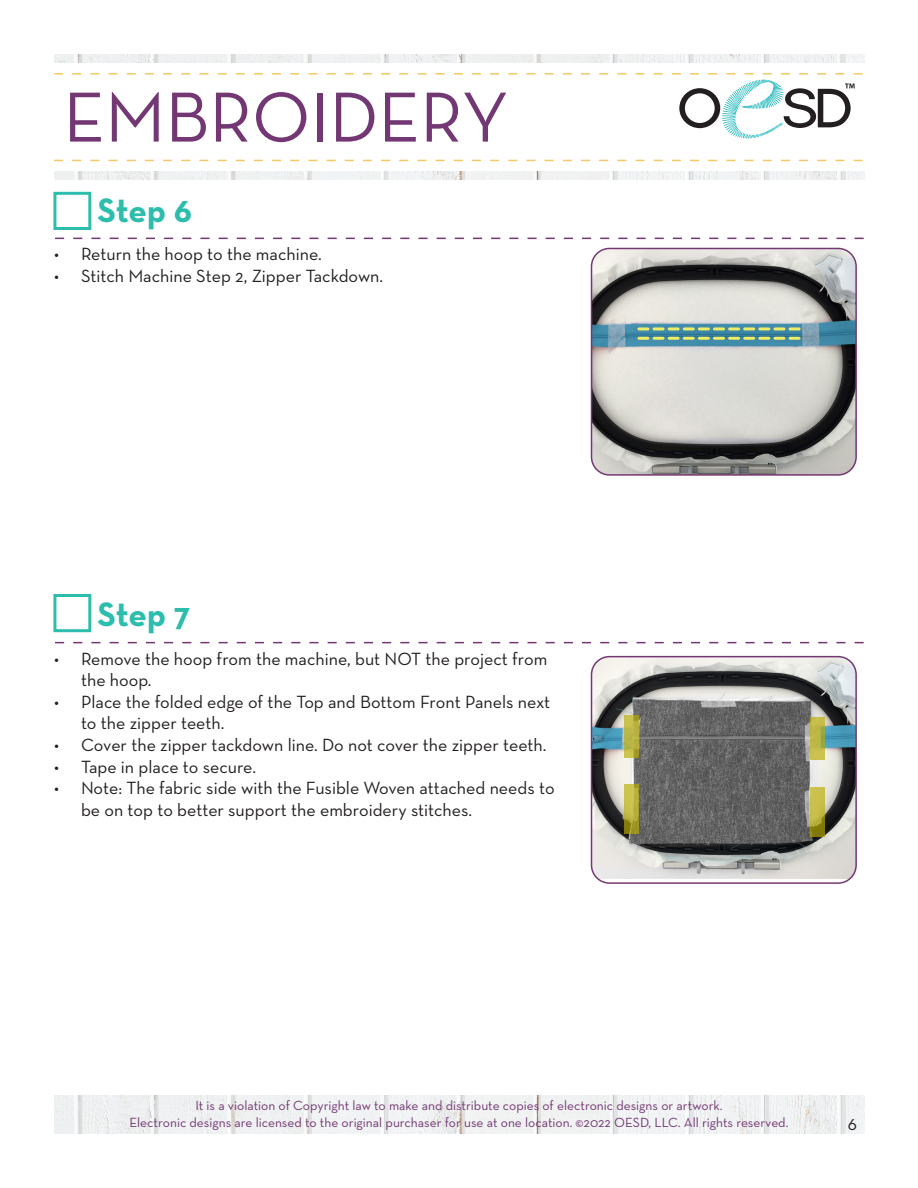
<style>
.page{position:relative;width:918px;height:1188px;background:#fff}
.page>*{position:absolute;margin:0;border:0;box-sizing:border-box;transform-origin:0 0}
.t1{font:72px "Neutra Text";color:#733873}
.t2{font:700 34.5px "Neutra Text";letter-spacing:-.01em;color:#2dbdad}
.t3{font:18px/21.6px "Neutra Text";color:#231f20}
.t4{font:13.5px "Neutra Text";color:#733873}
</style>
<div class="page">
<img style="left:54px;top:1096px;width:810px;height:38px">
<img style="left:54px;top:54px;width:810px;height:126px">
<div style="left:29px;top:63px;width:863px;height:108px;background:#fff"></div>
<svg style="left:54px;top:160px;width:809px;height:1px"></svg>
<svg style="left:54px;top:73px;width:809px;height:66px"></svg>
<svg style="left:55px;top:238px;width:809px;height:1px"></svg>
<img style="left:592px;top:248px;width:264px;height:225px">
<div style="left:591px;top:248px;width:266px;height:228px;border:2px solid #733873;border-radius:18px"></div>
<svg style="left:55px;top:642px;width:809px;height:1px"></svg>
<img style="left:592px;top:657px;width:262px;height:222px">
<div style="left:591px;top:656px;width:266px;height:228px;border:2px solid #733873;border-radius:18px"></div>
<div style="left:53px;top:192px;width:38px;height:38px;border:3px solid #2dbdad"></div>
<div style="left:53px;top:594px;width:38px;height:38px;border:3px solid #2dbdad"></div>
<svg style="left:639px;top:327px;width:160px;height:3px"></svg>
<svg style="left:639px;top:337px;width:160px;height:3px"></svg>
<svg style="left:624px;top:784px;width:15px;height:50px"></svg>
<svg style="left:624px;top:715px;width:15px;height:42px"></svg>
<svg style="left:810px;top:787px;width:14px;height:50px"></svg>
<svg style="left:810px;top:717px;width:14px;height:42px"></svg>
<p class="t1" style="left:63px;top:73px;width:447px">EMBROIDERY</p>
<p class="t2" style="left:98px;top:188px;width:96px">Step 6</p>
<p class="t3" style="left:54px;top:243px;width:269px">• Return the hoop to the machine.</p>
<p class="t3" style="left:54px;top:265px;width:331px">• Stitch Machine Step 2, Zipper Tackdown.</p>
<p class="t2" style="left:98px;top:593px;width:94px">Step 7</p>
<p class="t3" style="left:81px;top:647px;width:468px;text-indent:-27px">• Remove the hoop from the machine, but NOT the project from the hoop.</p>
<p class="t3" style="left:81px;top:691px;width:471px;text-indent:-27px">• Place the folded edge of the Top and Bottom Front Panels next to the zipper teeth.</p>
<p class="t3" style="left:54px;top:734px;width:494px">• Cover the zipper tackdown line. Do not cover the zipper teeth.</p>
<p class="t3" style="left:54px;top:755px;width:204px">• Tape in place to secure.</p>
<p class="t3" style="left:81px;top:777px;width:475px;text-indent:-27px">• Note: The fabric side with the Fusible Woven attached needs to be on top to better support the embroidery stitches.</p>
<p class="t4" style="left:195px;top:1098px;width:529px">It is a violation of Copyright law to make and distribute copies of electronic designs or artwork.</p>
<p class="t4" style="left:130px;top:1114px;width:660px">Electronic designs are licensed to the original purchaser for use at one location. ©2022 OESD, LLC. All rights reserved.</p>
<p class="t3" style="left:848px;top:1113px;width:11px">6</p>
</div>
